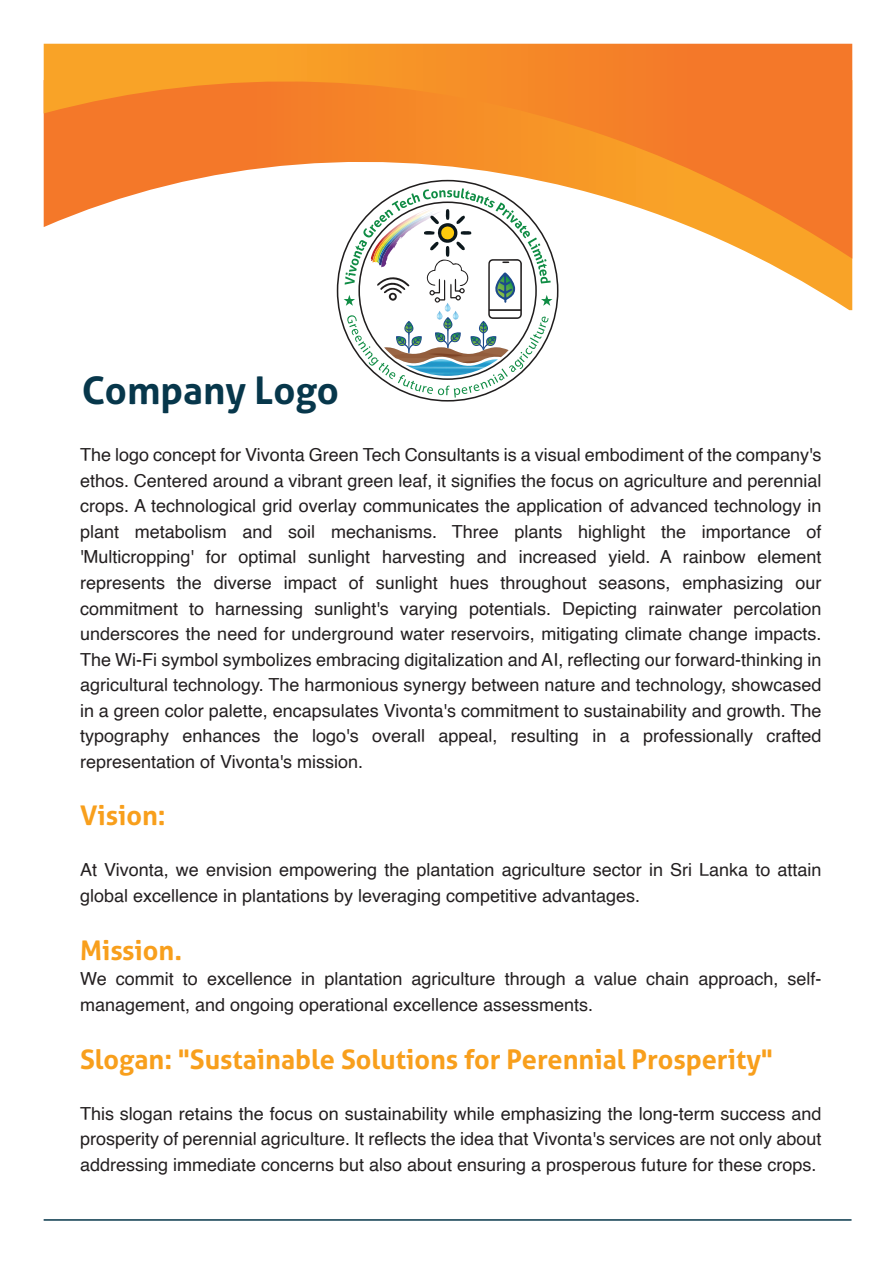
<style>
.page{position:relative;width:893px;height:1263px;background:#fff}
.page>*{position:absolute;margin:0;border:0;box-sizing:border-box;transform-origin:0 0}
.t1{font:700 38.1px "Aller";color:#07374b}
.t2{font:700 27px "Aller";color:#f89f1c}
.t3{font:18px/25.5px "Helvetica";color:#231f20;text-align:justify}
</style>
<div class="page">
<svg style="left:336px;top:259px;width:516px;height:51px"></svg>
<svg style="left:44px;top:44px;width:808px;height:215px"></svg>
<svg style="left:337px;top:180px;width:221px;height:222px"></svg>
<svg style="left:344px;top:188px;width:208px;height:210px"></svg>
<hr style="left:44px;top:1219px;width:807px;height:2px;background:#07374b">
<h1 class="t1" style="left:82px;top:367px;width:259px">Company Logo</h1>
<p class="t3" style="left:80px;top:443px;width:743px">The logo concept for Vivonta Green Tech Consultants is a visual embodiment of the company's ethos. Centered around a vibrant green leaf, it signifies the focus on agriculture and perennial crops. A technological grid overlay communicates the application of advanced technology in plant metabolism and soil mechanisms. Three plants highlight the importance of 'Multicropping' for optimal sunlight harvesting and increased yield. A rainbow element represents the diverse impact of sunlight hues throughout seasons, emphasizing our commitment to harnessing sunlight's varying potentials. Depicting rainwater percolation underscores the need for underground water reservoirs, mitigating climate change impacts.<br>The Wi-Fi symbol symbolizes embracing digitalization and AI, reflecting our forward-thinking in agricultural technology. The harmonious synergy between nature and technology, showcased in a green color palette, encapsulates Vivonta's commitment to sustainability and growth. The typography enhances the logo's overall appeal, resulting in a professionally crafted representation of Vivonta's mission.</p>
<h2 class="t2" style="left:80px;top:799px;width:87px">Vision:</h2>
<p class="t3" style="left:80px;top:858px;width:743px">At Vivonta, we envision empowering the plantation agriculture sector in Sri Lanka to attain global excellence in plantations by leveraging competitive advantages.</p>
<h2 class="t2" style="left:80px;top:933px;width:104px">Mission.</h2>
<p class="t3" style="left:80px;top:967px;width:743px">We commit to excellence in plantation agriculture through a value chain approach, self&shy;management, and ongoing operational excellence assessments.</p>
<h2 class="t2" style="left:80px;top:1042px;width:694px">Slogan: "Sustainable Solutions for Perennial Prosperity"</h2>
<p class="t3" style="left:80px;top:1101px;width:743px">This slogan retains the focus on sustainability while emphasizing the long-term success and prosperity of perennial agriculture. It reflects the idea that Vivonta's services are not only about addressing immediate concerns but also about ensuring a prosperous future for these crops.</p>
</div>
